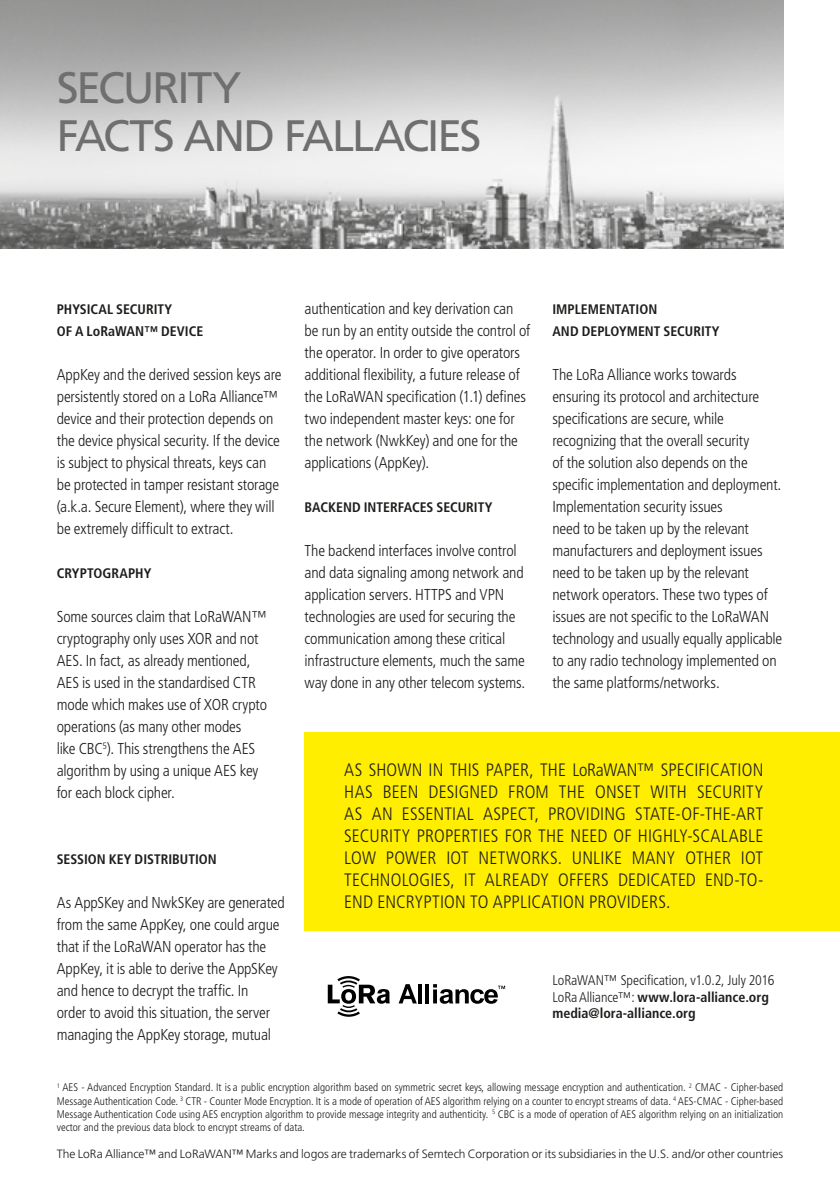
<style>
.page{position:relative;width:840px;height:1191px;background:#fff}
.page>*{position:absolute;margin:0;border:0;box-sizing:border-box;transform-origin:0 0}
.t1{font:44px/48px "Frutiger LT Std";letter-spacing:-.045em;color:#706f6f}
.t2{font:300 condensed 18px/22px "Frutiger LT Std";letter-spacing:.005em;color:#1d1d1b;text-align:justify}
.t3{font:300 condensed 15.8px/22px "Frutiger LT Std";letter-spacing:-.01em;color:#1d1d1b}
.t4{font:300 condensed 14px/16.8px "Frutiger LT Std";letter-spacing:-.005em;color:#1d1d1b}
.t5{font:700 condensed 13.8px/22px "Frutiger LT Std";color:#1d1d1b}
.t6{font:300 12px "Frutiger LT Std";letter-spacing:-.005em;color:#1d1d1b}
.t7{font:300 condensed 11px/13.2px "Frutiger LT Std";color:#1d1d1b;text-align:justify}
.s1{font-size:14px}
.s2{font-weight:700}
</style>
<div class="page">
<img style="left:0;top:0;width:782px;height:248px">
<div style="left:304px;top:732px;width:535px;height:198px;background:#fe0"></div>
<svg style="left:327px;top:976px;width:62px;height:40px"></svg>
<svg style="left:398px;top:984px;width:18px;height:19px"></svg>
<svg style="left:418px;top:984px;width:3px;height:19px"></svg>
<hr style="left:425px;top:984px;width:4px;height:19px;background:#000">
<svg style="left:433px;top:984px;width:72px;height:19px"></svg>
<h1 class="t1" style="left:57px;top:64px;width:426px">SECURITY<br>FACTS AND FALLACIES</h1>
<p class="t3" style="left:304px;top:298px;width:227px">authentication and key derivation can be run by an entity outside the control of the operator. In order to give operators additional flexibility, a future release of the LoRaWAN specification (1.1) defines two independent master keys: one for the network (NwkKey) and one for the applications (AppKey).</p>
<p class="t5" style="left:57px;top:298px;width:148px">PHYSICAL SECURITY<br>OF A <span class="s1">LoRaWAN™</span> DEVICE</p>
<p class="t5" style="left:552px;top:298px;width:168px">IMPLEMENTATION<br>AND DEPLOYMENT SECURITY</p>
<p class="t3" style="left:57px;top:364px;width:226px">AppKey and the derived session keys are persistently stored on a LoRa Alliance™ device and their protection depends on the device physical security. If the device is subject to physical threats, keys can be protected in tamper resistant storage (a.k.a. Secure Element), where they will be extremely difficult to extract.</p>
<p class="t3" style="left:552px;top:364px;width:231px">The LoRa Alliance works towards ensuring its protocol and architecture specifications are secure, while recognizing that the overall security<br>of the solution also depends on the specific implementation and deployment.<br>Implementation security issues<br>need to be taken up by the relevant manufacturers and deployment issues need to be taken up by the relevant network operators. These two types of issues are not specific to the LoRaWAN technology and usually equally applicable to any radio technology implemented on the same platforms/networks.</p>
<p class="t5" style="left:304px;top:496px;width:189px">BACKEND INTERFACES SECURITY</p>
<p class="t3" style="left:304px;top:540px;width:222px">The backend interfaces involve control and data signaling among network and application servers. HTTPS and VPN technologies are used for securing the communication among these critical infrastructure elements, much the same way done in any other telecom systems.</p>
<p class="t5" style="left:57px;top:562px;width:96px">CRYPTOGRAPHY</p>
<p class="t3" style="left:57px;top:606px;width:212px">Some sources claim that LoRaWAN™ cryptography only uses XOR and not<br>AES. In fact, as already mentioned,<br>AES is used in the standardised CTR mode which makes use of XOR crypto operations (as many other modes<br>like CBC<sup>5</sup>). This strengthens the AES algorithm by using a unique AES key for each block cipher.</p>
<p class="t2" style="left:344px;top:759px;width:420px">AS SHOWN IN THIS PAPER, THE LoRaWAN™ SPECIFICATION HAS BEEN DESIGNED FROM THE ONSET WITH SECURITY AS AN ESSENTIAL ASPECT, PROVIDING STATE-OF-THE-ART SECURITY PROPERTIES FOR THE NEED OF HIGHLY-SCALABLE LOW POWER IOT NETWORKS. UNLIKE MANY OTHER IOT TECHNOLOGIES, IT ALREADY OFFERS DEDICATED END-TO-END ENCRYPTION TO APPLICATION PROVIDERS.</p>
<p class="t5" style="left:57px;top:848px;width:161px">SESSION KEY DISTRIBUTION</p>
<p class="t3" style="left:57px;top:892px;width:229px">As AppSKey and NwkSKey are generated from the same AppKey, one could argue that if the LoRaWAN operator has the AppKey, it is able to derive the AppSKey and hence to decrypt the traffic. In<br>order to avoid this situation, the server managing the AppKey storage, mutual</p>
<p class="t4" style="left:552px;top:971px;width:223px">LoRaWAN™ Specification, v1.0.2, July 2016<br>LoRaAlliance™: <span class="s2">www.lora-alliance.org media@lora-alliance.org</span></p>
<p class="t7" style="left:57px;top:1081px;width:727px"><sup>1</sup> AES - Advanced Encryption Standard. It is a public encryption algorithm based on symmetric secret keys, allowing message encryption and authentication. <sup>2</sup> CMAC - Cipher-based Message Authentication Code. <sup>3</sup> CTR - Counter Mode Encryption. It is a mode of operation of AES algorithm relying on a counter to encrypt streams of data. <sup>4</sup> AES-CMAC - Cipher-based Message Authentication Code using AES encryption algorithm to provide message integrity and authenticity. <sup>5</sup> CBC is a mode of operation of AES algorithm relying on an initialization vector and the previous data block to encrypt streams of data.</p>
<p class="t6" style="left:57px;top:1147px;width:727px">The LoRa Alliance™ and LoRaWAN™ Marks and logos are trademarks of Semtech Corporation or its subsidiaries in the U.S. and/or other countries</p>
</div>
